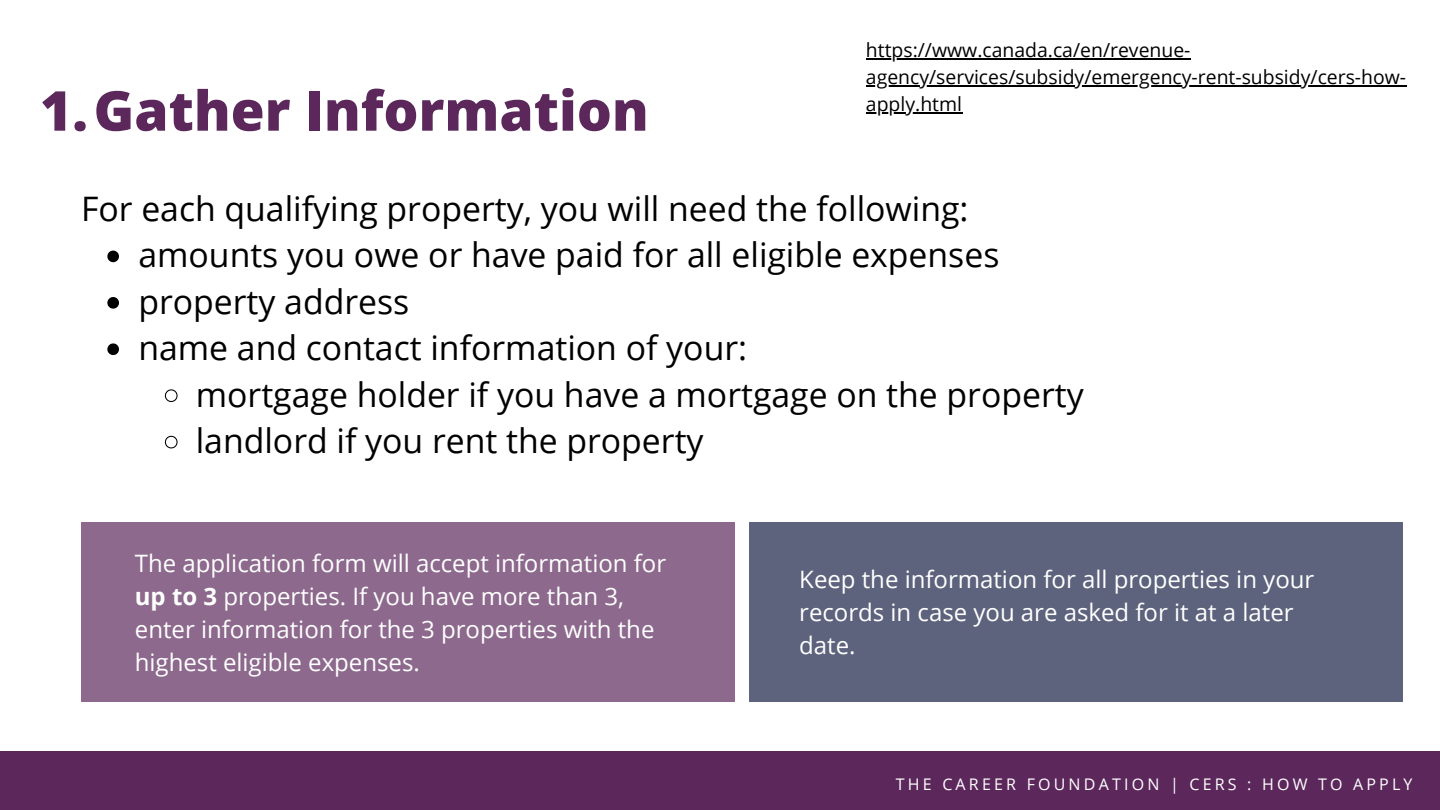
<style>
.page{position:relative;width:1440px;height:810px;background:#fff}
.page>*{position:absolute;margin:0;border:0;box-sizing:border-box;transform-origin:0 0}
.t1{font:800 55px "Open Sans";color:#5c285c}
.t2{font:33.8px/46.4px "Open Sans";color:#000}
.t3{font:24px/33px "Open Sans";color:#fff}
.t4{font:19.4px/27.1px "Open Sans";color:#000}
.t5{font:16px "Open Sans";letter-spacing:.2em;color:#fff}
.s1{font-weight:700}
</style>
<div class="page">
<svg style="left:107px;top:251px;width:12px;height:11px"></svg>
<svg style="left:107px;top:297px;width:12px;height:12px"></svg>
<svg style="left:107px;top:343px;width:12px;height:12px"></svg>
<svg style="left:164px;top:389px;width:14px;height:13px"></svg>
<svg style="left:164px;top:435px;width:14px;height:14px"></svg>
<div style="left:81px;top:522px;width:654px;height:180px;background:#8d698d"></div>
<div style="left:749px;top:522px;width:654px;height:180px;background:#5d627d"></div>
<hr style="left:866px;top:58px;width:325px;height:1px;background:#000">
<hr style="left:866px;top:85px;width:540px;height:2px;background:#000">
<hr style="left:866px;top:112px;width:96px;height:2px;background:#000">
<div style="left:0;top:751px;width:1440px;height:59px;background:#5c285c"></div>
<h1 class="t1" style="left:40px;top:72px;width:610px">1.Gather Information</h1>
<p class="t4" style="left:866px;top:36px;width:542px">https://www.canada.ca/en/revenue&shy;agency/services/subsidy/emergency-rent-subsidy/cers-how&shy;apply.html</p>
<h2 class="t2" style="left:81px;top:185px;width:889px">For each qualifying property, you will need the following:</h2>
<h2 class="t2" style="left:138px;top:231px;width:863px">amounts you owe or have paid for all eligible expenses property address<br>name and contact information of your:</h2>
<h2 class="t2" style="left:196px;top:370px;width:889px">mortgage holder if you have a mortgage on the property landlord if you rent the property</h2>
<p class="t3" style="left:135px;top:546px;width:533px">The application form will accept information for <span class="s1">up to 3</span> properties. If you have more than 3, enter information for the 3 properties with the highest eligible expenses.</p>
<p class="t3" style="left:799px;top:562px;width:517px">Keep the information for all properties in your records in case you are asked for it at a later date.</p>
<p class="t5" style="left:896px;top:773px;width:518px">THE CAREER FOUNDATION | CERS : HOW TO APPLY</p>
</div>
